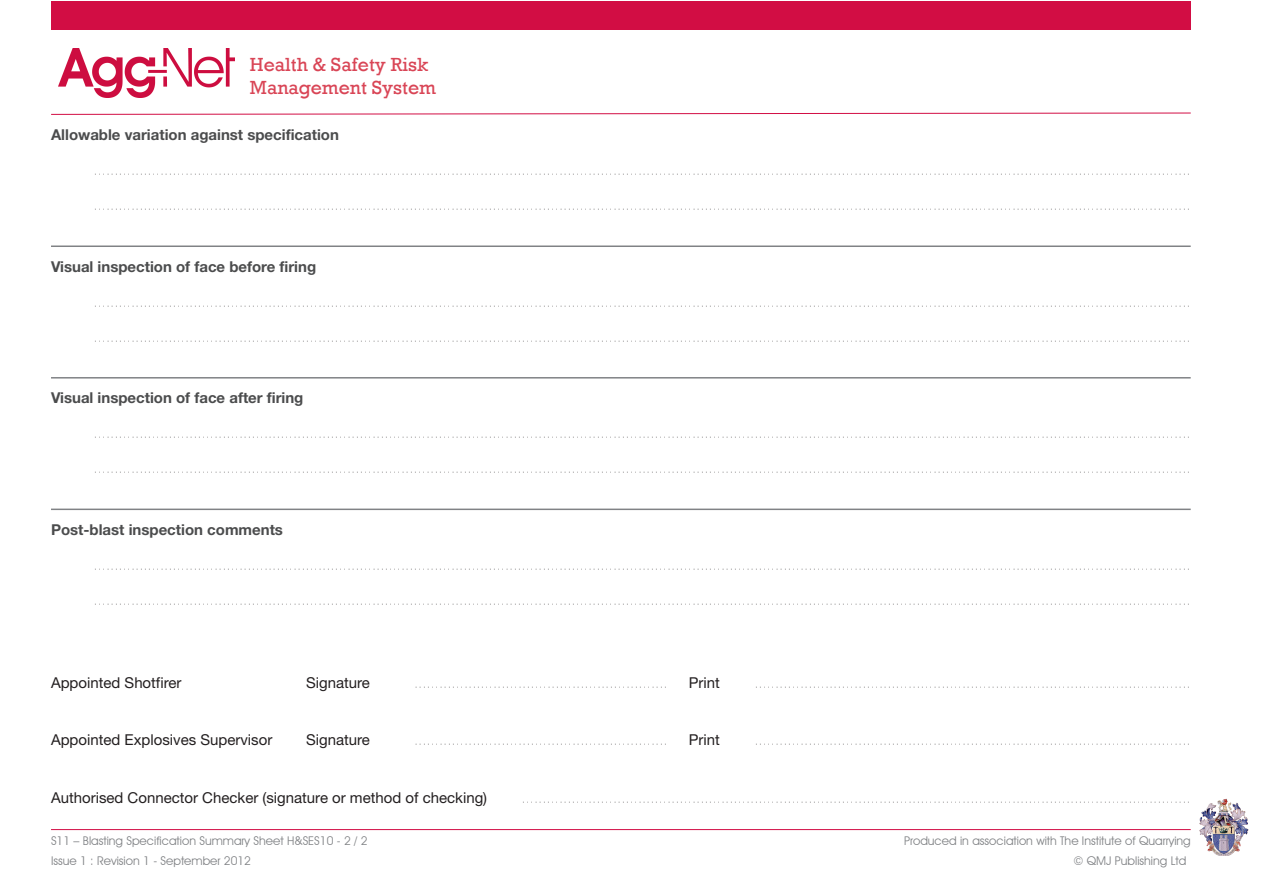
<style>
.page{position:relative;width:1263px;height:893px;background:#fff}
.page>*{position:absolute;margin:0;border:0;box-sizing:border-box;transform-origin:0 0}
.t1{font:19.5px/23.4px "Rockwell";color:#d94556}
.t2{font:200 15px "Helvetica Neue";color:#231f20}
.t3{font:700 15px "Helvetica Neue";color:#4b4c4d}
.t4{font:15px "Helvetica Neue";color:#231f20}
.t5{font:12px "Avant Garde IT Cby BT";color:#808285}
</style>
<div class="page">
<div style="left:51px;top:1px;width:1140px;height:28px;background:#d20d44"></div>
<img style="left:58px;top:49px;width:177px;height:49px">
<svg style="left:51px;top:112px;width:1140px;height:3px"></svg>
<hr style="left:51px;top:829px;width:1140px;height:1px;background:#d20d44">
<img style="left:1199px;top:798px;width:49px;height:58px">
<hr style="left:51px;top:245px;width:1140px;height:2px;background:#808285">
<hr style="left:51px;top:377px;width:1140px;height:2px;background:#808285">
<hr style="left:51px;top:509px;width:1140px;height:1px;background:#808285">
<h1 class="t1" style="left:250px;top:52px;width:188px">Health &amp; Safety Risk<br>Management System</h1>
<p class="t3" style="left:51px;top:130px;width:289px">Allowable variation against specification</p>
<p class="t2" style="left:94px;top:165px;width:1098px">........................................................................................................................................................................................................................................................................</p>
<p class="t2" style="left:94px;top:200px;width:1098px">........................................................................................................................................................................................................................................................................</p>
<p class="t3" style="left:51px;top:261px;width:267px">Visual inspection of face before firing</p>
<p class="t2" style="left:94px;top:296px;width:1098px">........................................................................................................................................................................................................................................................................</p>
<p class="t2" style="left:94px;top:331px;width:1098px">........................................................................................................................................................................................................................................................................</p>
<p class="t3" style="left:51px;top:393px;width:254px">Visual inspection of face after firing</p>
<p class="t2" style="left:94px;top:428px;width:1098px">........................................................................................................................................................................................................................................................................</p>
<p class="t2" style="left:94px;top:463px;width:1098px">........................................................................................................................................................................................................................................................................</p>
<p class="t3" style="left:51px;top:524px;width:233px">Post-blast inspection comments</p>
<p class="t2" style="left:94px;top:559px;width:1098px">........................................................................................................................................................................................................................................................................</p>
<p class="t2" style="left:94px;top:594px;width:1098px">........................................................................................................................................................................................................................................................................</p>
<p class="t4" style="left:51px;top:677px;width:132px">Appointed Shotfirer</p>
<p class="t4" style="left:306px;top:677px;width:65px">Signature</p>
<p class="t2" style="left:414px;top:677px;width:255px">.............................................................</p>
<p class="t4" style="left:689px;top:677px;width:33px">Print</p>
<p class="t2" style="left:754px;top:677px;width:438px">.........................................................................................................</p>
<p class="t4" style="left:51px;top:735px;width:223px">Appointed Explosives Supervisor</p>
<p class="t4" style="left:306px;top:735px;width:65px">Signature</p>
<p class="t2" style="left:414px;top:735px;width:255px">.............................................................</p>
<p class="t4" style="left:689px;top:735px;width:33px">Print</p>
<p class="t2" style="left:754px;top:735px;width:438px">.........................................................................................................</p>
<p class="t4" style="left:51px;top:792px;width:438px">Authorised Connector Checker (signature or method of checking)</p>
<p class="t2" style="left:522px;top:792px;width:670px">.................................................................................................................................................................</p>
<p class="t5" style="left:51px;top:834px;width:318px">S11 – Blasting Specification Summary Sheet H&amp;SES10 - 2 / 2</p>
<p class="t5" style="left:904px;top:834px;width:288px">Produced in association with The Institute of Quarrying</p>
<p class="t5" style="left:51px;top:853px;width:202px">Issue 1 : Revision 1 - September 2012</p>
<p class="t5" style="left:1073px;top:853px;width:115px">© QMJ Publishing Ltd</p>
</div>
